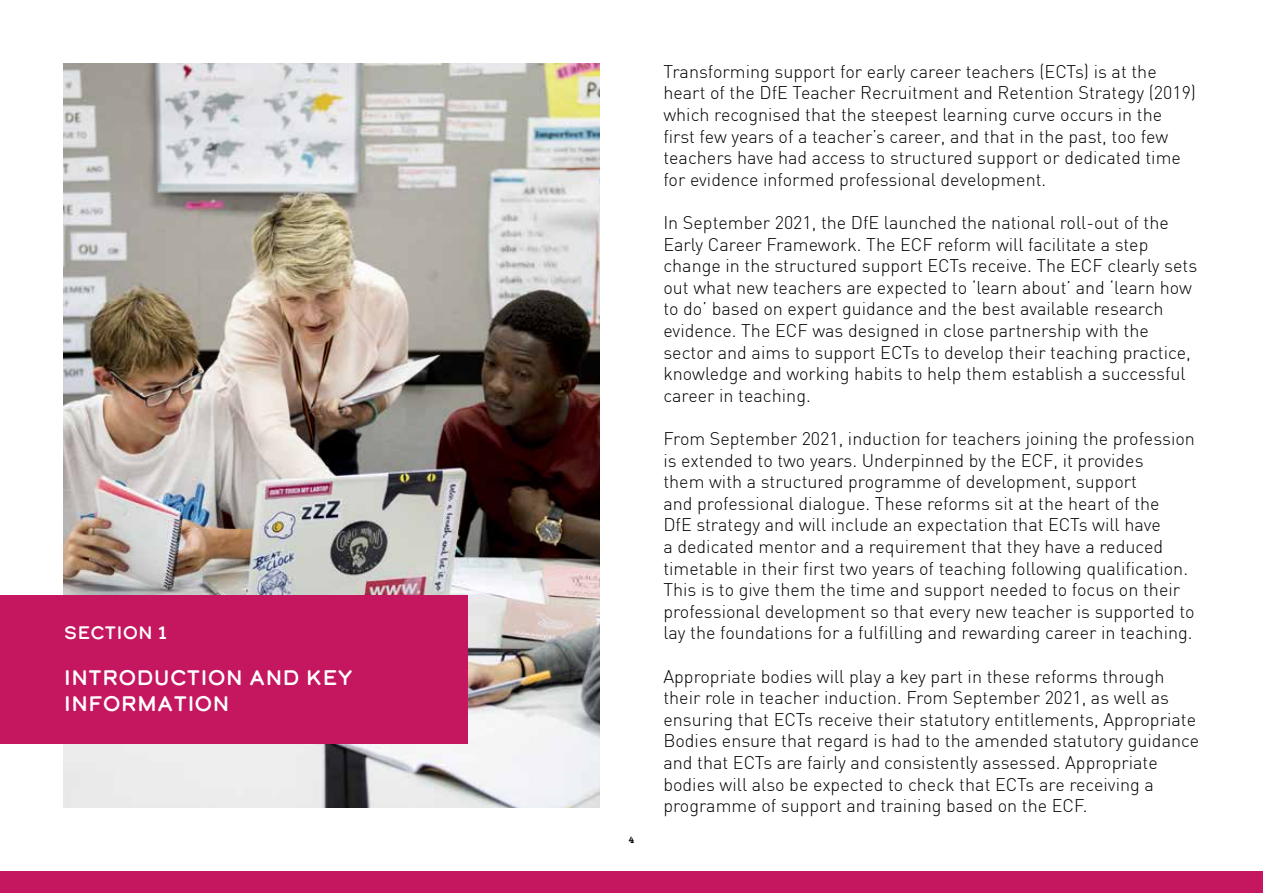
<style>
.page{position:relative;width:1263px;height:893px;background:#fff}
.page>*{position:absolute;margin:0;border:0;box-sizing:border-box;transform-origin:0 0}
.t1{font:21px/25.2px "Calder Dark";color:#fff}
.t2{font:300 18px/21.6px "DIN";color:#000}
.t3{font:18px "Calder Dark";color:#fff}
.t4{font:9px "Calder Dark";color:#000}
</style>
<div class="page">
<div style="left:0;top:872px;width:1263px;height:21px;background:#c51660"></div>
<img style="left:64px;top:64px;width:536px;height:744px">
<div style="left:0;top:595px;width:468px;height:149px;background:#c51660"></div>
<p class="t3" style="left:64px;top:620px;width:105px">SECTION 1</p>
<p class="t1" style="left:64px;top:665px;width:291px">INTRODUCTION AND KEY<br>INFORMATION</p>
<p class="t4" style="left:628px;top:834px;width:7px">4</p>
<p class="t2" style="left:663px;top:60px;width:534px">Transforming support for early career teachers (ECTs) is at the heart of the DfE Teacher Recruitment and Retention Strategy (2019) which recognised that the steepest learning curve occurs in the first few years of a teacher’s career, and that in the past, too few teachers have had access to structured support or dedicated time for evidence informed professional development.</p>
<p class="t2" style="left:663px;top:212px;width:535px">In September 2021, the DfE launched the national roll-out of the Early Career Framework. The ECF reform will facilitate a step change in the structured support ECTs receive. The ECF clearly sets out what new teachers are expected to ‘learn about’ and ‘learn how to do’ based on expert guidance and the best available research evidence. The ECF was designed in close partnership with the sector and aims to support ECTs to develop their teaching practice, knowledge and working habits to help them establish a successful career in teaching.</p>
<p class="t2" style="left:663px;top:428px;width:533px">From September 2021, induction for teachers joining the profession is extended to two years. Underpinned by the ECF, it provides<br>them with a structured programme of development, support<br>and professional dialogue. These reforms sit at the heart of the<br>DfE strategy and will include an expectation that ECTs will have<br>a dedicated mentor and a requirement that they have a reduced timetable in their first two years of teaching following qualification.<br>This is to give them the time and support needed to focus on their professional development so that every new teacher is supported to lay the foundations for a fulfilling and rewarding career in teaching.</p>
<p class="t2" style="left:663px;top:665px;width:537px">Appropriate bodies will play a key part in these reforms through their role in teacher induction. From September 2021, as well as ensuring that ECTs receive their statutory entitlements, Appropriate Bodies ensure that regard is had to the amended statutory guidance and that ECTs are fairly and consistently assessed. Appropriate bodies will also be expected to check that ECTs are receiving a programme of support and training based on the ECF.</p>
</div>
